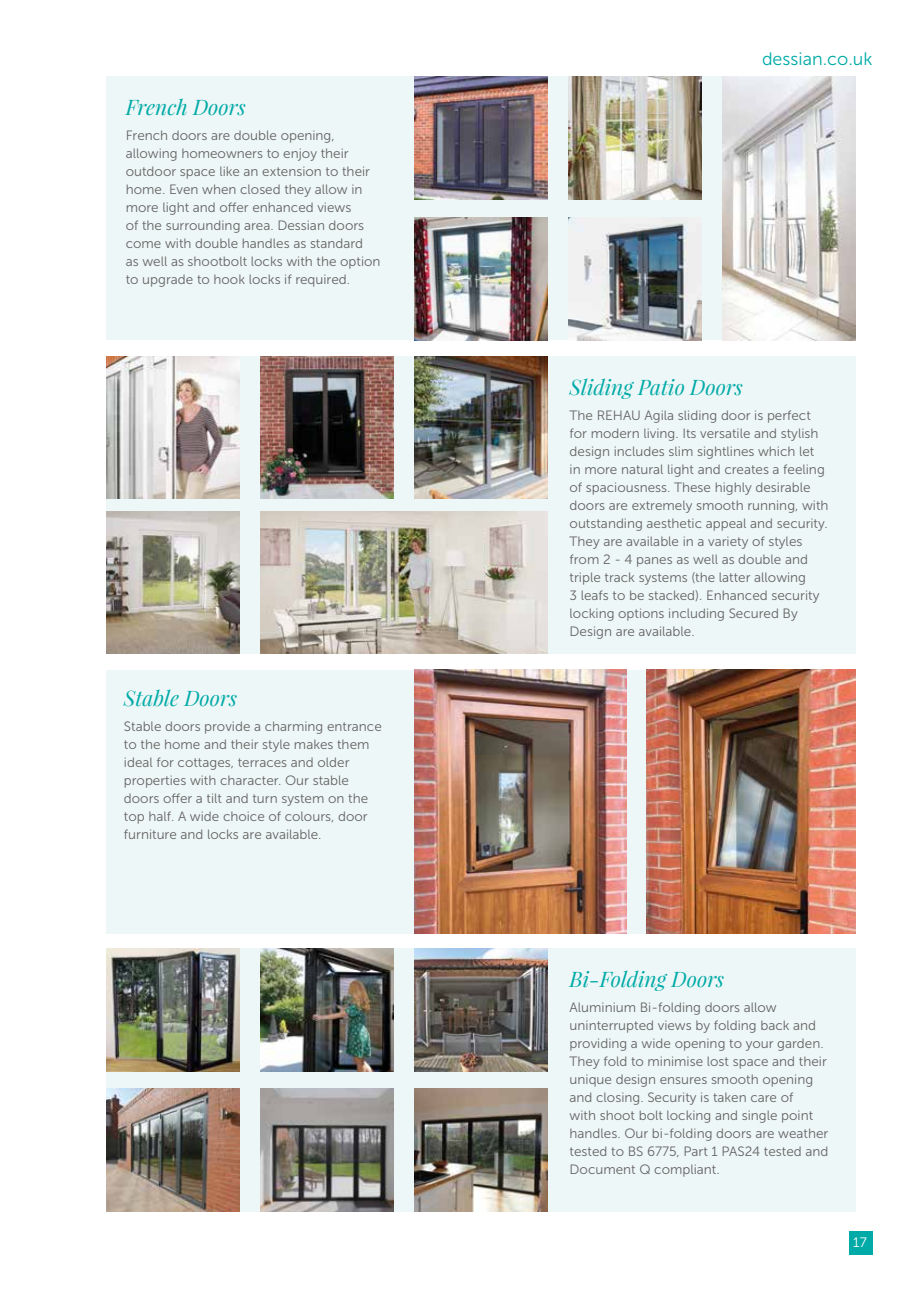
<style>
.page{position:relative;width:915px;height:1297px;background:#fff}
.page>*{position:absolute;margin:0;border:0;box-sizing:border-box;transform-origin:0 0}
.t1{font:italic 21px "Playfair Display";color:#00aaa7}
.t2{font:18px "Museo Sans 300";color:#00aaa7}
.t3{font:13.65px "Museo Sans 300";color:#fff}
.t4{font:13.5px/18px "Museo Sans 300";color:#646363}
</style>
<div class="page">
<div style="left:106px;top:356px;width:749px;height:298px;background:#eef7f7"></div>
<img style="left:106px;top:356px;width:133px;height:142px">
<img style="left:106px;top:511px;width:133px;height:143px">
<img style="left:260px;top:511px;width:287px;height:143px">
<img style="left:414px;top:356px;width:133px;height:142px">
<img style="left:260px;top:356px;width:133px;height:142px">
<div style="left:106px;top:670px;width:749px;height:263px;background:#eef7f7"></div>
<img style="left:414px;top:670px;width:212px;height:263px">
<img style="left:646px;top:670px;width:209px;height:263px">
<div style="left:106px;top:948px;width:749px;height:264px;background:#eef7f7"></div>
<img style="left:107px;top:948px;width:132px;height:123px">
<img style="left:260px;top:948px;width:133px;height:123px">
<img style="left:414px;top:948px;width:133px;height:123px">
<img style="left:414px;top:1089px;width:133px;height:123px">
<img style="left:107px;top:1089px;width:132px;height:123px">
<img style="left:260px;top:1089px;width:133px;height:123px">
<div style="left:106px;top:77px;width:749px;height:263px;background:#eef7f7"></div>
<img style="left:414px;top:77px;width:133px;height:123px">
<img style="left:568px;top:77px;width:133px;height:123px">
<img style="left:722px;top:77px;width:133px;height:263px">
<img style="left:414px;top:217px;width:133px;height:123px">
<img style="left:568px;top:217px;width:133px;height:123px">
<div style="left:848px;top:1231px;width:24px;height:24px;background:#00aaa7"></div>
<h1 class="t1" style="left:126px;top:93px;width:121px">French Doors</h1>
<p class="t4" style="left:126px;top:127px;width:256px">French doors are double opening, allowing homeowners to enjoy their outdoor space like an extension to their home. Even when closed they allow in more light and offer enhanced views<br>of the surrounding area. Dessian doors come with double handles as standard<br>as well as shootbolt locks with the option to upgrade to hook locks if required.</p>
<h1 class="t1" style="left:124px;top:684px;width:115px">Stable Doors</h1>
<p class="t4" style="left:124px;top:718px;width:259px">Stable doors provide a charming entrance to the home and their style makes them ideal for cottages, terraces and older properties with character. Our stable doors offer a tilt and turn system on the top half. A wide choice of colours, door furniture and locks are available.</p>
<h2 class="t2" style="left:761px;top:49px;width:112px">dessian.co.uk</h2>
<h1 class="t1" style="left:569px;top:373px;width:175px">Sliding Patio Doors</h1>
<p class="t4" style="left:569px;top:406px;width:260px">The REHAU Agila sliding door is perfect for modern living. Its versatile and stylish design includes slim sightlines which let in more natural light and creates a feeling of spaciousness. These highly desirable doors are extremely smooth running, with outstanding aesthetic appeal and security.<br>They are available in a variety of styles from 2 - 4 panes as well as double and triple track systems (the latter allowing<br>3 leafs to be stacked). Enhanced security locking options including Secured By Design are available.</p>
<h1 class="t1" style="left:569px;top:965px;width:156px">Bi-Folding Doors</h1>
<p class="t4" style="left:569px;top:998px;width:260px">Aluminium Bi-folding doors allow uninterrupted views by folding back and providing a wide opening to your garden.<br>They fold to minimise lost space and their unique design ensures smooth opening and closing. Security is taken care of<br>with shoot bolt locking and single point handles. Our bi-folding doors are weather tested to BS 6775, Part 1 PAS24 tested and Document Q compliant.</p>
<p class="t3" style="left:853px;top:1235px;width:15px">17</p>
</div>
